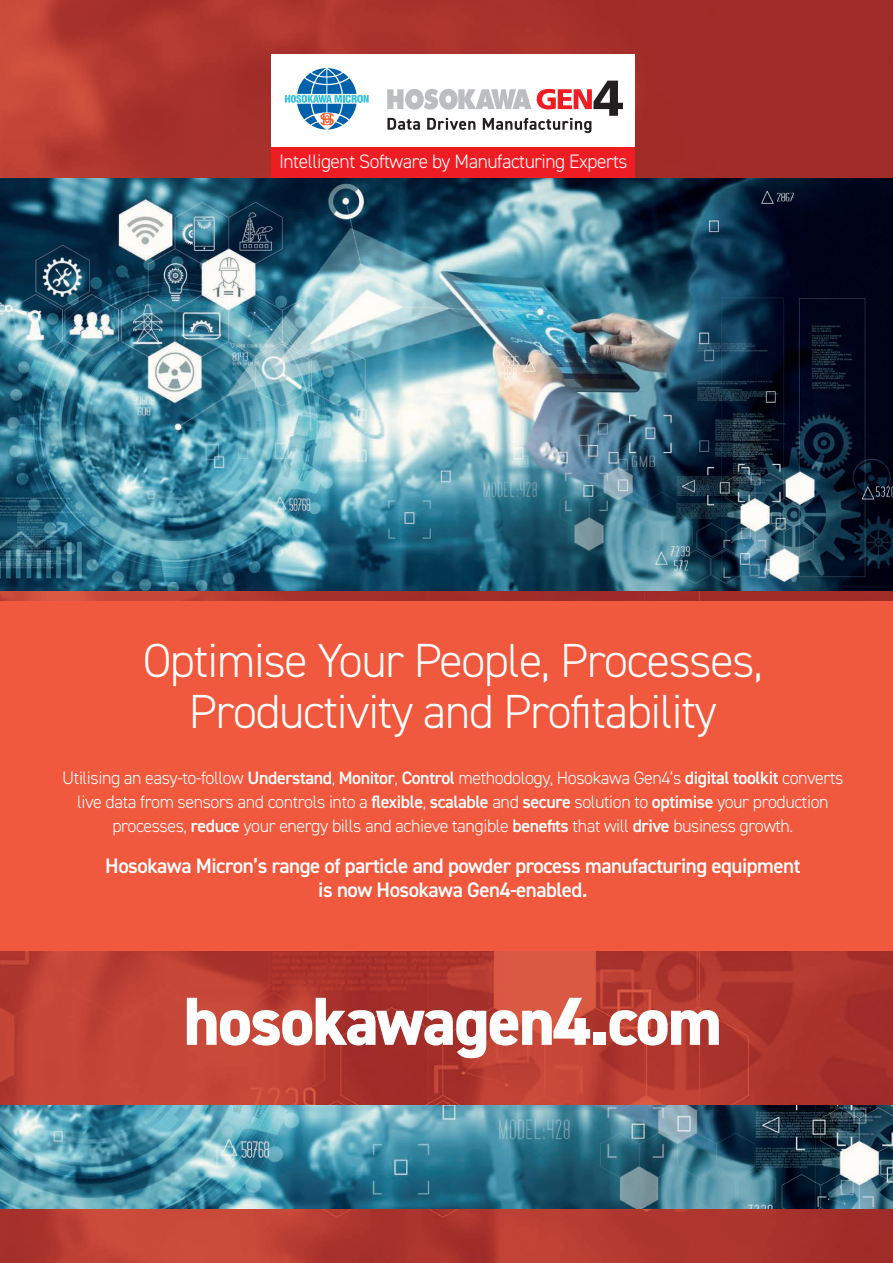
<style>
.page{position:relative;width:893px;height:1263px;background:#fff}
.page>*{position:absolute;margin:0;border:0;box-sizing:border-box;transform-origin:0 0}
.t1{font:800 68.25px "DIN2014";letter-spacing:-.025em;color:#fff}
.t2{font:300 48px/51px "DIN2014";letter-spacing:-.025em;color:#fff;text-align:center}
.t3{font:600 21px "DIN2014";letter-spacing:-.025em;color:#fff}
.t4{font:300 19.5px "DIN2014";letter-spacing:-.025em;color:#fff}
.t5{font:300 18px/24px "DIN2014";letter-spacing:-.025em;color:#fff;text-align:center}
.s1{font-weight:600}
</style>
<div class="page">
<img style="left:0;top:0;width:893px;height:1263px">
<div style="left:0;top:601px;width:893px;height:350px;background:#f0593e"></div>
<div style="left:272px;top:54px;width:363px;height:93px;background:#fff"></div>
<div style="left:272px;top:147px;width:363px;height:32px;background:#ee1d23"></div>
<svg style="left:285px;top:68px;width:84px;height:62px"></svg>
<svg style="left:387px;top:81px;width:236px;height:52px"></svg>
<img style="left:0;top:1106px;width:893px;height:103px">
<img style="left:0;top:179px;width:893px;height:412px">
<p class="t4" style="left:279px;top:150px;width:350px">Intelligent Software by Manufacturing Experts</p>
<p class="t2" style="left:143px;top:635px;width:622px">Optimise Your People, Processes,<br>Productivity and Profitability</p>
<p class="t5" style="left:62px;top:766px;width:783px">Utilising an easy-to-follow <span class="s1">Understand</span>, <span class="s1">Monitor</span>, <span class="s1">Control</span> methodology, Hosokawa Gen4’s <span class="s1">digital toolkit</span> converts live data from sensors and controls into a <span class="s1">flexible</span>, <span class="s1">scalable</span> and <span class="s1">secure</span> solution to <span class="s1">optimise</span> your production processes, <span class="s1">reduce</span> your energy bills and achieve tangible <span class="s1">benefits</span> that will <span class="s1">drive</span> business growth.</p>
<p class="t3" style="left:105px;top:852px;width:697px">Hosokawa Micron’s range of particle and powder process manufacturing equipment</p>
<p class="t3" style="left:318px;top:876px;width:271px">is now Hosokawa Gen4-enabled.</p>
<p class="t1" style="left:184px;top:976px;width:540px">hosokawagen4.com</p>
</div>
